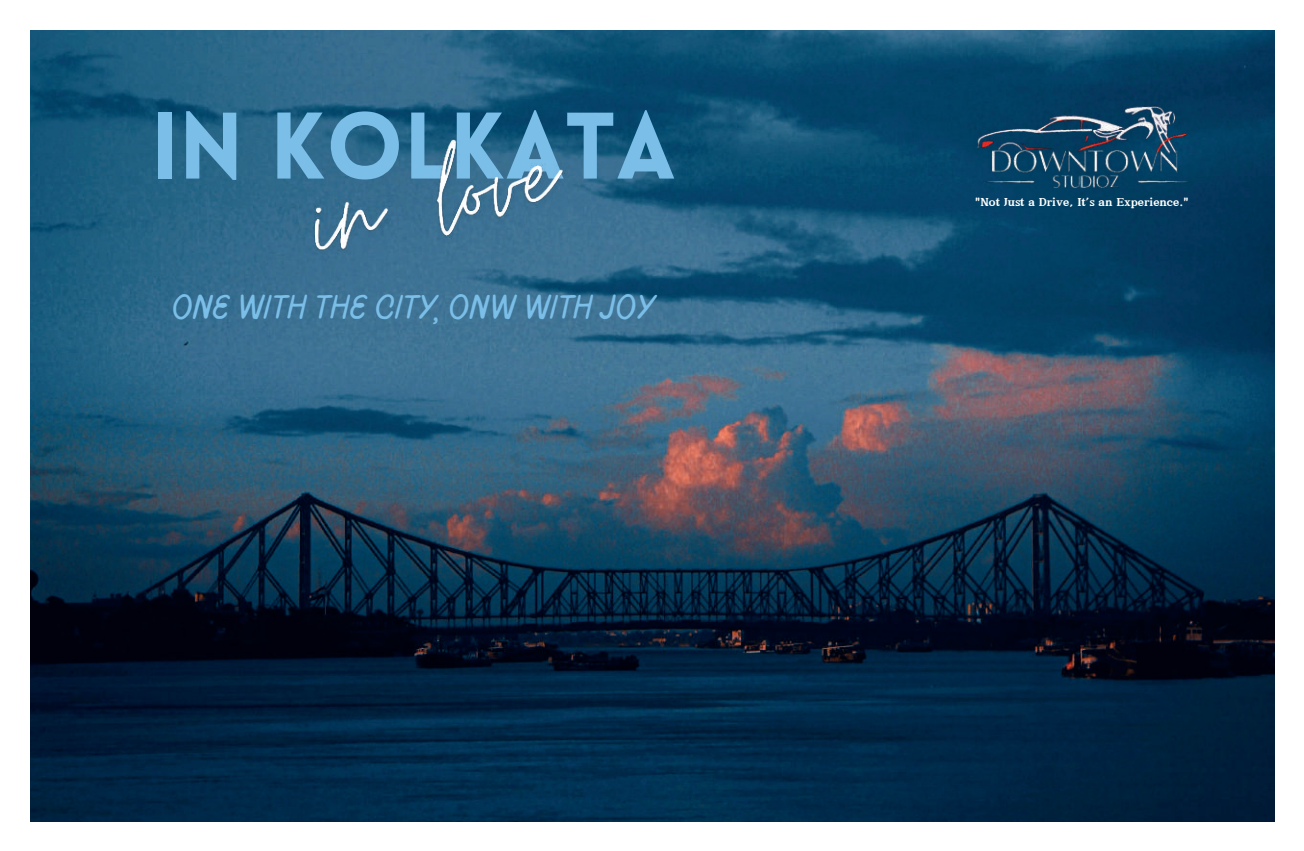
<style>
.page{position:relative;width:1304px;height:851px;background:#fff}
.page>*{position:absolute;margin:0;border:0;box-sizing:border-box;transform-origin:0 0}
.t1{font:900 92.2px "Lovelo";color:#7bbfe9}
.t2{font:100 34.8px "Pluma";color:#7bbfe9}
.t3{font:900 14.6px "Canva Joyful";color:#fff}
</style>
<div class="page">
<img style="left:30px;top:30px;width:1244px;height:791px">
<img style="left:965px;top:98px;width:232px;height:101px">
<img style="left:284px;top:79px;width:308px;height:235px">
<h1 class="t1" style="left:151px;top:89px;width:527px">IN KOLKATA</h1>
<h2 class="t2" style="left:172px;top:285px;width:484px">ONE WITH THE CITY, ONW WITH JOY</h2>
<p class="t3" style="left:975px;top:192px;width:215px">"Not Just a Drive, It’s an Experience."</p>
</div>
